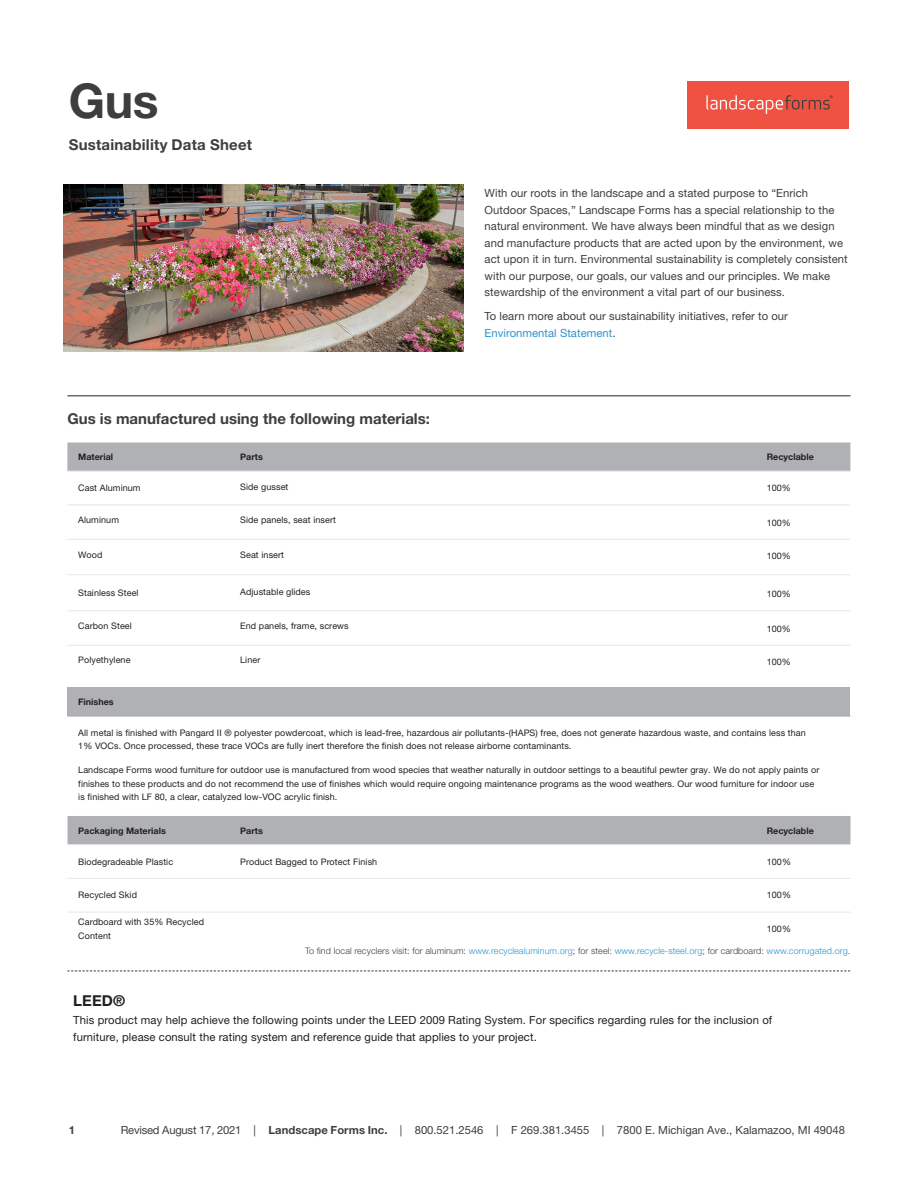
<style>
.page{position:relative;width:918px;height:1188px;background:#fff}
.page>*{position:absolute;margin:0;border:0;box-sizing:border-box;transform-origin:0 0}
.t1{font:700 48px "Helvetica Neue LT Std";color:#3e3e3f}
.t2{font:700 15px "Helvetica Neue LT Std";color:#3e3e3f}
.t3{font:700 15px "Helvetica Neue LT Std";color:#231f20}
.t4{font:11.25px/16.5px "Helvetica Neue LT Std";letter-spacing:.005em;color:#3e3e3f}
.t5{font:11.25px/16.5px "Helvetica Neue LT Std";letter-spacing:.01em;color:#231f20}
.t6{font:700 11.25px "Helvetica Neue LT Std";color:#3e3e3f}
.t7{font:9px/13.5px "Helvetica Neue LT Std";letter-spacing:.01em;color:#231f20}
.t8{font:300 9px "Helvetica Neue LT Std";letter-spacing:.01em;color:#3e3e3f}
.t9{font:700 9px "Helvetica Neue LT Std";color:#231f20}
.s1{color:#2a92d0}
.s2{font-weight:700}
</style>
<div class="page">
<div style="left:687px;top:81px;width:162px;height:47px;background:#f05242"></div>
<svg style="left:706px;top:95px;width:127px;height:19px"></svg>
<hr style="left:68px;top:396px;width:782px;height:1px;background:#231f20">
<div style="left:67px;top:443px;width:783px;height:28px;background:#b0b1b5"></div>
<hr style="left:67px;top:471px;width:162px;height:1px;background:#e6e7e9">
<hr style="left:229px;top:471px;width:527px;height:1px;background:#e6e7e9">
<hr style="left:756px;top:471px;width:94px;height:1px;background:#e6e7e9">
<hr style="left:67px;top:505px;width:162px;height:1px;background:#e6e7e9">
<hr style="left:229px;top:505px;width:527px;height:1px;background:#e6e7e9">
<hr style="left:756px;top:505px;width:94px;height:1px;background:#e6e7e9">
<div style="left:68px;top:816px;width:782px;height:28px;background:#b0b1b5"></div>
<hr style="left:68px;top:844px;width:162px;height:1px;background:#e6e7e9">
<hr style="left:230px;top:844px;width:526px;height:1px;background:#e6e7e9">
<hr style="left:756px;top:844px;width:94px;height:1px;background:#e6e7e9">
<hr style="left:68px;top:878px;width:162px;height:1px;background:#e6e7e9">
<hr style="left:230px;top:878px;width:526px;height:1px;background:#e6e7e9">
<hr style="left:756px;top:878px;width:94px;height:1px;background:#e6e7e9">
<hr style="left:68px;top:912px;width:162px;height:1px;background:#e6e7e9">
<hr style="left:230px;top:912px;width:526px;height:1px;background:#e6e7e9">
<hr style="left:756px;top:912px;width:94px;height:1px;background:#e6e7e9">
<div style="left:68px;top:687px;width:782px;height:29px;background:#b0b1b5"></div>
<hr style="left:68px;top:716px;width:782px;height:1px;background:#a8a9ad">
<svg style="left:67px;top:971px;width:783px;height:1px"></svg>
<hr style="left:67px;top:539px;width:162px;height:1px;background:#e6e7e9">
<hr style="left:229px;top:539px;width:527px;height:1px;background:#e6e7e9">
<hr style="left:756px;top:539px;width:94px;height:1px;background:#e6e7e9">
<img style="left:64px;top:185px;width:399px;height:167px">
<hr style="left:67px;top:574px;width:162px;height:1px;background:#e6e7e9">
<hr style="left:229px;top:574px;width:527px;height:1px;background:#e6e7e9">
<hr style="left:756px;top:574px;width:94px;height:1px;background:#e6e7e9">
<hr style="left:67px;top:611px;width:162px;height:1px;background:#e6e7e9">
<hr style="left:229px;top:611px;width:527px;height:1px;background:#e6e7e9">
<hr style="left:756px;top:611px;width:94px;height:1px;background:#e6e7e9">
<hr style="left:67px;top:645px;width:162px;height:1px;background:#e6e7e9">
<hr style="left:229px;top:645px;width:527px;height:1px;background:#e6e7e9">
<hr style="left:756px;top:645px;width:94px;height:1px;background:#e6e7e9">
<h1 class="t1" style="left:69px;top:71px;width:91px">Gus</h1>
<h2 class="t2" style="left:69px;top:135px;width:185px">Sustainability Data Sheet</h2>
<h2 class="t2" style="left:67px;top:409px;width:364px">Gus is manufactured using the following materials:</h2>
<p class="t4" style="left:485px;top:185px;width:365px">With our roots in the landscape and a stated purpose to “Enrich Outdoor Spaces,” Landscape Forms has a special relationship to the natural environment. We have always been mindful that as we design and manufacture products that are acted upon by the environment, we act upon it in turn. Environmental sustainability is completely consistent with our purpose, our goals, our values and our principles. We make stewardship of the environment a vital part of our business.</p>
<p class="t4" style="left:485px;top:308px;width:305px">To learn more about our sustainability initiatives, refer to our<br><span class="s1">Environmental Statement</span>.</p>
<p class="t9" style="left:78px;top:451px;width:36px">Material</p>
<p class="t9" style="left:240px;top:451px;width:24px">Parts</p>
<p class="t9" style="left:767px;top:451px;width:49px">Recyclable</p>
<p class="t7" style="left:78px;top:480px;width:64px">Cast Aluminum</p>
<p class="t7" style="left:240px;top:480px;width:50px">Side gusset</p>
<p class="t7" style="left:767px;top:481px;width:26px">100%</p>
<p class="t7" style="left:78px;top:513px;width:42px">Aluminum</p>
<p class="t7" style="left:240px;top:513px;width:97px">Side panels, seat insert</p>
<p class="t7" style="left:767px;top:516px;width:26px">100%</p>
<p class="t7" style="left:767px;top:549px;width:26px">100%</p>
<p class="t7" style="left:78px;top:547px;width:26px">Wood</p>
<p class="t7" style="left:240px;top:547px;width:45px">Seat insert</p>
<p class="t7" style="left:78px;top:586px;width:62px">Stainless Steel</p>
<p class="t7" style="left:240px;top:585px;width:72px">Adjustable glides</p>
<p class="t7" style="left:767px;top:587px;width:26px">100%</p>
<p class="t7" style="left:78px;top:619px;width:55px">Carbon Steel</p>
<p class="t7" style="left:240px;top:619px;width:110px">End panels, frame, screws</p>
<p class="t7" style="left:78px;top:653px;width:54px">Polyethylene</p>
<p class="t7" style="left:240px;top:653px;width:22px">Liner</p>
<p class="t7" style="left:767px;top:622px;width:26px">100%</p>
<p class="t7" style="left:767px;top:655px;width:26px">100%</p>
<p class="t9" style="left:78px;top:696px;width:37px">Finishes</p>
<p class="t7" style="left:78px;top:726px;width:729px;line-height:12.9px">All metal is finished with Pangard II ® polyester powdercoat, which is lead-free, hazardous air pollutants-(HAPS) free, does not generate hazardous waste, and contains less than<br>1% VOCs. Once processed, these trace VOCs are fully inert therefore the finish does not release airborne contaminants.</p>
<p class="t7" style="left:78px;top:763px;width:743px">Landscape Forms wood furniture for outdoor use is manufactured from wood species that weather naturally in outdoor settings to a beautiful pewter gray. We do not apply paints or finishes to these products and do not recommend the use of finishes which would require ongoing maintenance programs as the wood weathers. Our wood furniture for indoor use is finished with LF 80, a clear, catalyzed low-VOC acrylic finish.</p>
<p class="t9" style="left:78px;top:825px;width:89px">Packaging Materials</p>
<p class="t9" style="left:240px;top:825px;width:24px">Parts</p>
<p class="t9" style="left:767px;top:825px;width:49px">Recyclable</p>
<p class="t7" style="left:78px;top:855px;width:96px">Biodegradeable Plastic</p>
<p class="t7" style="left:240px;top:855px;width:138px">Product Bagged to Protect Finish</p>
<p class="t7" style="left:767px;top:855px;width:26px">100%</p>
<p class="t7" style="left:78px;top:888px;width:60px">Recycled Skid</p>
<p class="t7" style="left:767px;top:888px;width:26px">100%</p>
<p class="t7" style="left:78px;top:915px;width:127px">Cardboard with 35% Recycled<br>Content</p>
<p class="t7" style="left:767px;top:922px;width:26px">100%</p>
<p class="t8" style="left:305px;top:945px;width:547px">To find local recyclers visit: for aluminum: <span class="s1">www.recyclealuminum.org</span>; for steel: <span class="s1">www.recycle-steel.org</span>; for cardboard: <span class="s1">www.corrugated.org</span>.</p>
<h2 class="t3" style="left:73px;top:991px;width:53px">LEED®</h2>
<p class="t5" style="left:73px;top:1012px;width:700px">This product may help achieve the following points under the LEED 2009 Rating System. For specifics regarding rules for the inclusion of furniture, please consult the rating system and reference guide that applies to your project.</p>
<p class="t6" style="left:69px;top:1123px;width:8px">1</p>
<p class="t4" style="left:121px;top:1122px;width:726px">Revised August 17, 2021 | <span class="s2">Landscape Forms Inc.</span> | 800.521.2546 | F 269.381.3455 | 7800 E. Michigan Ave., Kalamazoo, MI 49048</p>
</div>
